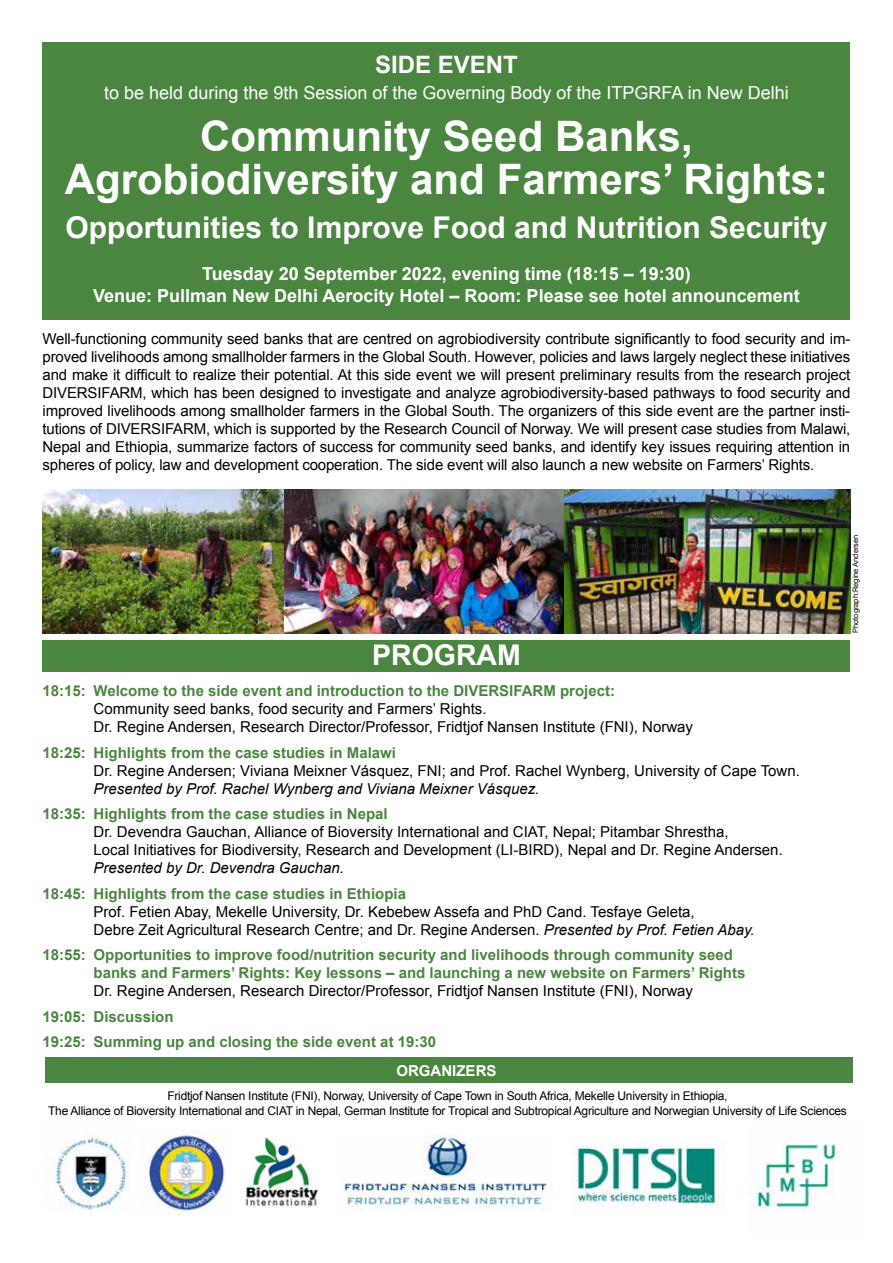
<style>
.page{position:relative;width:893px;height:1263px;background:#fff}
.page>*{position:absolute;margin:0;border:0;box-sizing:border-box;transform-origin:0 0}
.t1{font:700 42px/43.5px "Arial";color:#fff;text-align:center}
.t2{font:700 30px "Arial";color:#fff}
.t3{font:700 28.5px "Arial";color:#fff}
.t4{font:700 24px "Arial";color:#fff}
.t5{font:700 18px/21.6px "Arial";color:#fff;text-align:center}
.t6{font:18px "Arial";color:#fff}
.t7{font:15px/18px "Arial";color:#000}
.t8{font:700 15px/18px "Arial";color:#4a8640}
.t9{font:italic 15px "Arial";color:#000}
.t10{font:700 15px "Arial";color:#fff}
.t11{font:12px/14.4px "Arial";letter-spacing:-.02em;color:#000;text-align:center}
.t12{font:7.5px "Arial";color:#000}
.s1{font-style:italic}
</style>
<div class="page">
<div style="left:43px;top:43px;width:807px;height:277px;background:#4a8640"></div>
<div style="left:43px;top:640px;width:807px;height:32px;background:#4a8640"></div>
<div style="left:45px;top:1058px;width:808px;height:25px;background:#4a8640"></div>
<img style="left:43px;top:490px;width:517px;height:143px">
<img style="left:560px;top:490px;width:290px;height:143px">
<img style="left:51px;top:1137px;width:78px;height:73px">
<img style="left:573px;top:1139px;width:152px;height:68px">
<img style="left:245px;top:1137px;width:73px;height:70px">
<img style="left:147px;top:1130px;width:78px;height:85px">
<img style="left:343px;top:1134px;width:209px;height:76px">
<img style="left:749px;top:1143px;width:93px;height:69px">
<h3 class="t4" style="left:375px;top:48px;width:144px">SIDE EVENT</h3>
<p class="t6" style="left:104px;top:81px;width:686px">to be held during the 9th Session of the Governing Body of the ITPGRFA in New Delhi</p>
<h1 class="t1" style="left:65px;top:115px;width:765px">Community Seed Banks,<br>Agrobiodiversity and Farmers’ Rights:</h1>
<h2 class="t2" style="left:66px;top:207px;width:763px">Opportunities to Improve Food and Nutrition Security</h2>
<p class="t5" style="left:93px;top:263px;width:708px">Tuesday 20 September 2022, evening time (18:15 – 19:30)<br>Venue: Pullman New Delhi Aerocity Hotel – Room: Please see hotel announcement</p>
<p class="t7" style="left:43px;top:330px;width:809px;text-align:justify">Well-functioning community seed banks that are centred on agrobiodiversity contribute significantly to food security and im&shy;proved livelihoods among smallholder farmers in the Global South. However, policies and laws largely neglect these initiatives and make it difficult to realize their potential. At this side event we will present preliminary results from the research project DIVERSIFARM, which has been designed to investigate and analyze agrobiodiversity-based pathways to food security and improved livelihoods among smallholder farmers in the Global South. The organizers of this side event are the partner insti&shy;tutions of DIVERSIFARM, which is supported by the Research Council of Norway. We will present case studies from Malawi, Nepal and Ethiopia, summarize factors of success for community seed banks, and identify key issues requiring attention in spheres of policy, law and development cooperation. The side event will also launch a new website on Farmers’ Rights.</p>
<h3 class="t3" style="left:372px;top:636px;width:150px">PROGRAM</h3>
<p class="t8" style="left:43px;top:682px;width:574px">18:15: Welcome to the side event and introduction to the DIVERSIFARM project:</p>
<p class="t7" style="left:94px;top:700px;width:601px">Community seed banks, food security and Farmers’ Rights.<br>Dr. Regine Andersen, Research Director/Professor, Fridtjof Nansen Institute (FNI), Norway</p>
<p class="t8" style="left:43px;top:744px;width:355px">18:25: Highlights from the case studies in Malawi</p>
<p class="t7" style="left:94px;top:762px;width:708px">Dr. Regine Andersen; Viviana Meixner Vásquez, FNI; and Prof. Rachel Wynberg, University of Cape Town.</p>
<p class="t9" style="left:94px;top:779px;width:447px">Presented by Prof. Rachel Wynberg and Viviana Meixner Vásquez.</p>
<p class="t8" style="left:43px;top:805px;width:347px">18:35: Highlights from the case studies in Nepal</p>
<p class="t7" style="left:94px;top:823px;width:691px">Dr. Devendra Gauchan, Alliance of Bioversity International and CIAT, Nepal; Pitambar Shrestha,<br>Local Initiatives for Biodiversity, Research and Development (LI-BIRD), Nepal and Dr. Regine Andersen.</p>
<p class="t9" style="left:94px;top:858px;width:252px">Presented by Dr. Devendra Gauchan.</p>
<p class="t8" style="left:43px;top:885px;width:365px">18:45: Highlights from the case studies in Ethiopia</p>
<p class="t7" style="left:94px;top:903px;width:663px">Prof. Fetien Abay, Mekelle University, Dr. Kebebew Assefa and PhD Cand. Tesfaye Geleta,<br>Debre Zeit Agricultural Research Centre; and Dr. Regine Andersen. <span class="s1">Presented by Prof. Fetien Abay.</span></p>
<p class="t8" style="left:94px;top:946px;width:653px;text-indent:-51px">18:55: Opportunities to improve food/nutrition security and livelihoods through community seed banks and Farmers’ Rights: Key lessons – and launching a new website on Farmers’ Rights</p>
<p class="t7" style="left:94px;top:982px;width:601px">Dr. Regine Andersen, Research Director/Professor, Fridtjof Nansen Institute (FNI), Norway</p>
<p class="t8" style="left:43px;top:1004px;width:395px;line-height:25.5px">19:05: Discussion<br>19:25: Summing up and closing the side event at 19:30</p>
<p class="t12" style="left:850px;top:633px;width:100px;rotate:-90deg">Photograph:Regine Andersen</p>
<p class="t10" style="left:396px;top:1061px;width:102px">ORGANIZERS</p>
<p class="t11" style="left:48px;top:1089px;width:800px">Fridtjof Nansen Institute (FNI), Norway, University of Cape Town in South Africa, Mekelle University in Ethiopia,<br>The Alliance of Bioversity International and CIAT in Nepal, German Institute for Tropical and Subtropical Agriculture and Norwegian University of Life Sciences</p>
</div>
